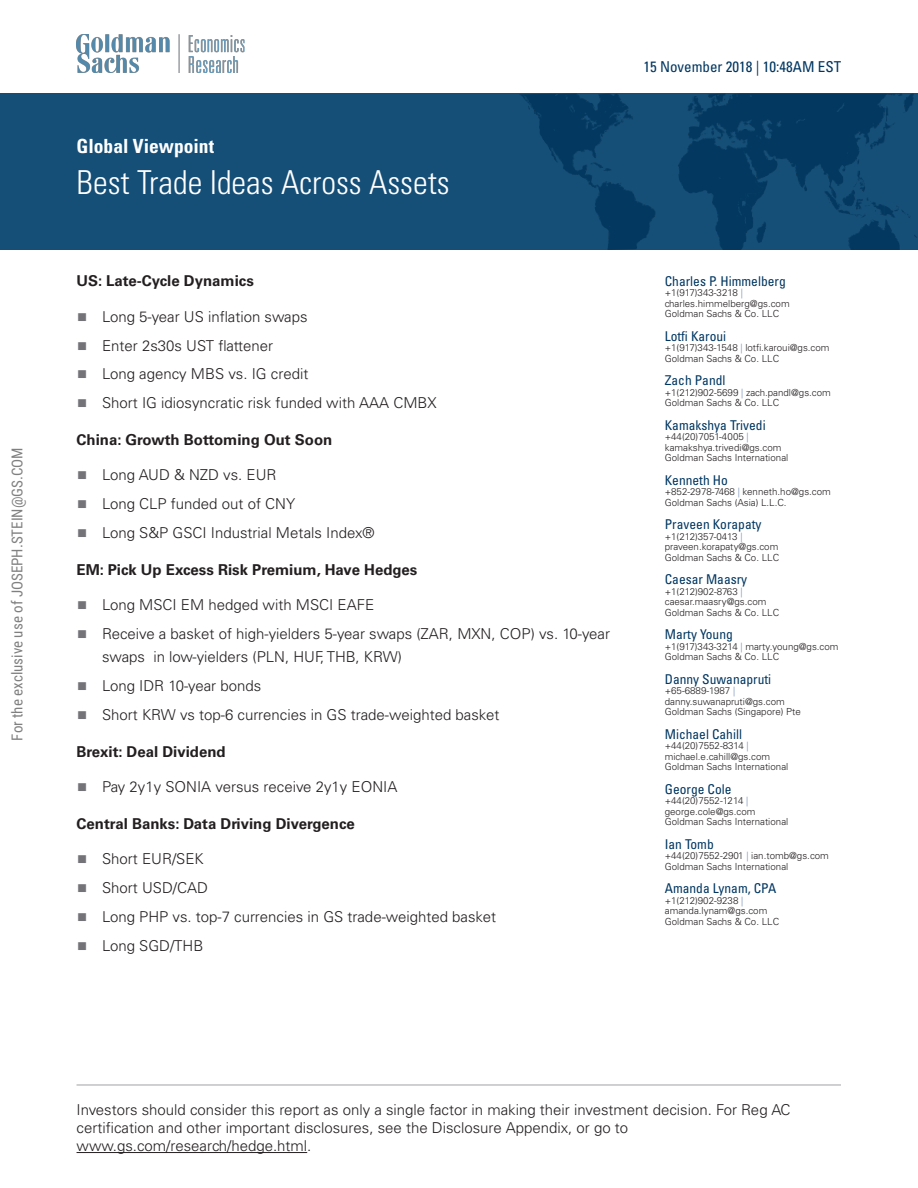
<style>
.page{position:relative;width:918px;height:1188px;background:#fff}
.page>*{position:absolute;margin:0;border:0;box-sizing:border-box;transform-origin:0 0}
.t1{font:300 condensed 33px "Univers LT Std";color:#fff}
.t2{font:700 condensed 19.5px "Univers LT Std";color:#fff}
.t3{font:300 15px/18px "Univers LT Std";color:#231f20}
.t4{font:700 15px "Univers LT Std";color:#231f20}
.t5{font:15px "Roboto Condensed";color:#808080}
.t6{font:condensed 15px "Univers LT Std";color:#003661}
.t7{font:condensed 13.5px "Univers LT Std";color:#003661}
.t8{font:300 9.75px/10.5px "Univers LT Std";color:#231f20}
.s1{color:#737378}
.s2{color:#7790b5}
</style>
<div class="page">
<div style="left:0;top:94px;width:918px;height:156px;background:#154f78"></div>
<img style="left:519px;top:94px;width:384px;height:156px">
<img style="left:77px;top:34px;width:168px;height:38px">
<hr style="left:77px;top:1085px;width:764px;height:1px;background:#a1a1a7">
<hr style="left:77px;top:1152px;width:230px;height:1px;background:#231f20">
<h3 class="t5" style="left:11px;top:741px;width:295px;rotate:-90deg">For the exclusive use of JOSEPH.STEIN@GS.COM</h3>
<h2 class="t2" style="left:77px;top:139px;width:139px">Global Viewpoint</h2>
<h1 class="t1" style="left:77px;top:171px;width:375px">Best Trade Ideas Across Assets</h1>
<h3 class="t4" style="left:77px;top:276px;width:179px">US: Late-Cycle Dynamics</h3>
<h3 class="t3" style="left:77px;top:309px;width:232px"><span class="s1">■</span> Long 5-year US inflation swaps</h3>
<h3 class="t3" style="left:77px;top:338px;width:198px"><span class="s1">■</span> Enter 2s30s UST flattener</h3>
<h3 class="t3" style="left:77px;top:366px;width:233px"><span class="s1">■</span> Long agency MBS vs. IG credit</h3>
<h3 class="t3" style="left:77px;top:395px;width:361px"><span class="s1">■</span> Short IG idiosyncratic risk funded with AAA CMBX</h3>
<h3 class="t4" style="left:77px;top:434px;width:257px">China: Growth Bottoming Out Soon</h3>
<h3 class="t3" style="left:77px;top:468px;width:201px"><span class="s1">■</span> Long AUD &amp; NZD vs. EUR</h3>
<h3 class="t3" style="left:77px;top:496px;width:220px"><span class="s1">■</span> Long CLP funded out of CNY</h3>
<h3 class="t3" style="left:77px;top:525px;width:299px"><span class="s1">■</span> Long S&amp;P GSCI Industrial Metals Index®</h3>
<h3 class="t4" style="left:77px;top:564px;width:342px">EM: Pick Up Excess Risk Premium, Have Hedges</h3>
<h3 class="t3" style="left:77px;top:597px;width:299px"><span class="s1">■</span> Long MSCI EM hedged with MSCI EAFE</h3>
<h3 class="t3" style="left:102px;top:624px;width:510px;line-height:22.5px;text-indent:-25px"><span class="s1">■</span> Receive a basket of high-yielders 5-year swaps (ZAR, MXN, COP) vs. 10-year swaps in low-yielders (PLN, HUF, THB, KRW)</h3>
<h3 class="t3" style="left:77px;top:678px;width:186px"><span class="s1">■</span> Long IDR 10-year bonds</h3>
<h3 class="t3" style="left:77px;top:707px;width:424px"><span class="s1">■</span> Short KRW vs top-6 currencies in GS trade-weighted basket</h3>
<h3 class="t4" style="left:77px;top:746px;width:151px">Brexit: Deal Dividend</h3>
<h3 class="t3" style="left:77px;top:779px;width:322px"><span class="s1">■</span> Pay 2y1y SONIA versus receive 2y1y EONIA</h3>
<h3 class="t4" style="left:77px;top:818px;width:280px">Central Banks: Data Driving Divergence</h3>
<h3 class="t3" style="left:77px;top:851px;width:128px"><span class="s1">■</span> Short EUR/SEK</h3>
<h3 class="t3" style="left:77px;top:880px;width:132px"><span class="s1">■</span> Short USD/CAD</h3>
<h3 class="t3" style="left:77px;top:909px;width:421px"><span class="s1">■</span> Long PHP vs. top-7 currencies in GS trade-weighted basket</h3>
<h3 class="t3" style="left:77px;top:938px;width:128px"><span class="s1">■</span> Long SGD/THB</h3>
<h3 class="t6" style="left:643px;top:61px;width:199px">15 November 2018 | 10:48AM EST</h3>
<h3 class="t7" style="left:665px;top:276px;width:123px">Charles P. Himmelberg</h3>
<p class="t8" style="left:665px;top:288px;width:126px">+1(917)343-3218 <span class="s2">| </span>charles.himmelberg@gs.com<br>Goldman Sachs &amp; Co. LLC</p>
<h3 class="t7" style="left:665px;top:331px;width:63px">Lotfi Karoui</h3>
<p class="t8" style="left:665px;top:343px;width:166px">+1(917)343-1548 <span class="s2">|</span> lotfi.karoui@gs.com<br>Goldman Sachs &amp; Co. LLC</p>
<h3 class="t7" style="left:665px;top:375px;width:62px">Zach Pandl</h3>
<p class="t8" style="left:665px;top:388px;width:168px">+1(212)902-5699 <span class="s2">|</span> zach.pandl@gs.com<br>Goldman Sachs &amp; Co. LLC</p>
<h3 class="t7" style="left:665px;top:420px;width:102px">Kamakshya Trivedi</h3>
<p class="t8" style="left:665px;top:432px;width:125px">+44(20)7051-4005 <span class="s2">| </span>kamakshya.trivedi@gs.com<br>Goldman Sachs International</p>
<h3 class="t7" style="left:665px;top:475px;width:65px">Kenneth Ho</h3>
<p class="t8" style="left:665px;top:487px;width:168px">+852-2978-7468 <span class="s2">|</span> kenneth.ho@gs.com<br>Goldman Sachs (Asia) L.L.C.</p>
<h3 class="t7" style="left:665px;top:519px;width:98px">Praveen Korapaty</h3>
<p class="t8" style="left:665px;top:532px;width:116px">+1(212)357-0413 <span class="s2">| </span>praveen.korapaty@gs.com<br>Goldman Sachs &amp; Co. LLC</p>
<h3 class="t7" style="left:665px;top:574px;width:84px">Caesar Maasry</h3>
<p class="t8" style="left:665px;top:587px;width:116px">+1(212)902-8763 <span class="s2">| </span>caesar.maasry@gs.com<br>Goldman Sachs &amp; Co. LLC</p>
<h3 class="t7" style="left:665px;top:629px;width:70px">Marty Young</h3>
<p class="t8" style="left:665px;top:642px;width:175px">+1(917)343-3214 <span class="s2">|</span> marty.young@gs.com<br>Goldman Sachs &amp; Co. LLC</p>
<h3 class="t7" style="left:665px;top:674px;width:108px">Danny Suwanapruti</h3>
<p class="t8" style="left:665px;top:686px;width:138px">+65-6889-1987 <span class="s2">| </span>danny.suwanapruti@gs.com<br>Goldman Sachs (Singapore) Pte</p>
<h3 class="t7" style="left:665px;top:729px;width:79px">Michael Cahill</h3>
<p class="t8" style="left:665px;top:741px;width:125px">+44(20)7552-8314 <span class="s2">| </span>michael.e.cahill@gs.com<br>Goldman Sachs International</p>
<h3 class="t7" style="left:665px;top:784px;width:68px">George Cole</h3>
<p class="t8" style="left:665px;top:796px;width:125px">+44(20)7552-1214 <span class="s2">| </span>george.cole@gs.com<br>Goldman Sachs International</p>
<h3 class="t7" style="left:665px;top:839px;width:51px">Ian Tomb</h3>
<p class="t8" style="left:665px;top:851px;width:166px">+44(20)7552-2901 <span class="s2">|</span> ian.tomb@gs.com<br>Goldman Sachs International</p>
<h3 class="t7" style="left:665px;top:883px;width:113px">Amanda Lynam, CPA</h3>
<p class="t8" style="left:665px;top:896px;width:116px">+1(212)902-9238 <span class="s2">| </span>amanda.lynam@gs.com<br>Goldman Sachs &amp; Co. LLC</p>
<h3 class="t3" style="left:77px;top:1102px;width:716px">Investors should consider this report as only a single factor in making their investment decision. For Reg AC certification and other important disclosures, see the Disclosure Appendix, or go to www.gs.com/research/hedge.html.</h3>
</div>
